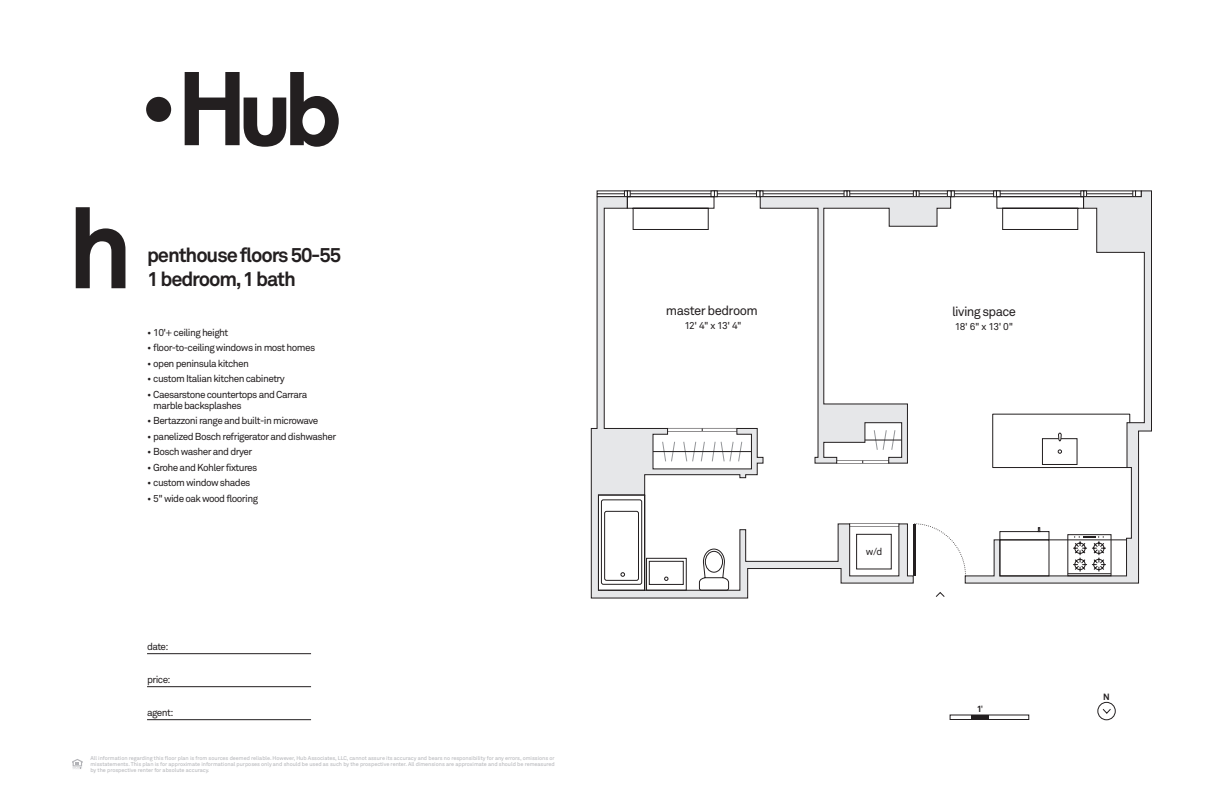
<style>
.page{position:relative;width:1224px;height:792px;background:#fff}
.page>*{position:absolute;margin:0;border:0;box-sizing:border-box;transform-origin:0 0}
.t1{font:700 112.2px "Akkurat Std";color:#231f20}
.t2{font:700 20px/24px "Akkurat Std";letter-spacing:-.055em;color:#231f20}
.t3{font:13px "Akkurat Std";letter-spacing:-.045em;color:#231f20}
.t4{font:10px/11px "Akkurat Std";letter-spacing:-.055em;color:#231f20}
.t5{font:700 9px "Akkurat Std";color:#231f20}
.t6{font:5.5px/6px "Akkurat Std";letter-spacing:-.005em;color:#b2b3b7;text-align:justify}
.s1{font-weight:400}
</style>
<div class="page">
<svg style="left:935px;top:592px;width:10px;height:5px"></svg>
<svg style="left:992px;top:190px;width:160px;height:394px"></svg>
<svg style="left:591px;top:196px;width:317px;height:403px"></svg>
<svg style="left:598px;top:433px;width:464px;height:158px"></svg>
<svg style="left:662px;top:428px;width:234px;height:36px"></svg>
<svg style="left:597px;top:190px;width:544px;height:40px"></svg>
<hr style="left:653px;top:451px;width:98px;height:1px;background:#231f20">
<div style="left:856px;top:534px;width:36px;height:35px;border:1px solid #231f20"></div>
<hr style="left:865px;top:440px;width:37px;height:1px;background:#231f20">
<svg style="left:992px;top:414px;width:138px;height:162px"></svg>
<hr style="left:147px;top:653px;width:164px;height:1px;background:#231f20">
<hr style="left:147px;top:686px;width:164px;height:1px;background:#231f20">
<hr style="left:147px;top:719px;width:164px;height:1px;background:#231f20">
<svg style="left:72px;top:759px;width:11px;height:10px"></svg>
<svg style="left:185px;top:72px;width:154px;height:75px"></svg>
<div style="left:146px;top:97px;width:25px;height:25px;background:#231f20;border-radius:50%"></div>
<div style="left:1097px;top:702px;width:19px;height:18px;border:1px solid #231f20;border-radius:50%"></div>
<svg style="left:1102px;top:709px;width:9px;height:5px"></svg>
<div style="left:971px;top:715px;width:18px;height:5px;background:#231f20"></div>
<div style="left:950px;top:714px;width:79px;height:6px;border:1px solid #231f20"></div>
<h1 class="t1" style="left:67px;top:180px;width:68px">h</h1>
<h2 class="t2" style="left:147px;top:242px;width:196px">penthouse floors 50-55<br>1 bedroom,1 bath</h2>
<h3 class="t4" style="left:147px;top:327px;width:83px">• 10'+ ceiling height</h3>
<h3 class="t4" style="left:147px;top:342px;width:170px">• floor-to-ceiling windows in most homes</h3>
<h3 class="t4" style="left:147px;top:358px;width:103px">• open peninsula kitchen</h3>
<h3 class="t4" style="left:147px;top:373px;width:139px">• custom Italian kitchen cabinetry</h3>
<h3 class="t4" style="left:153px;top:389px;width:156px;text-indent:-6px">• Caesarstone countertops and Carrara marble backsplashes</h3>
<h3 class="t4" style="left:147px;top:415px;width:173px">• Bertazzoni range and built-in microwave</h3>
<h3 class="t4" style="left:147px;top:431px;width:191px">• panelized Bosch refrigerator and dishwasher</h3>
<h3 class="t4" style="left:147px;top:446px;width:106px">• Bosch washer and dryer</h3>
<h3 class="t4" style="left:147px;top:462px;width:112px">• Grohe and Kohler fixtures</h3>
<h3 class="t4" style="left:147px;top:477px;width:105px">• custom window shades</h3>
<h3 class="t4" style="left:147px;top:493px;width:112px">• 5" wide oak wood flooring</h3>
<h3 class="t4" style="left:147px;top:641px;width:23px">date:</h3>
<h3 class="t4" style="left:147px;top:674px;width:25px">price:</h3>
<h3 class="t4" style="left:147px;top:707px;width:28px">agent:</h3>
<p class="t6" style="left:90px;top:755px;width:466px">All information regarding this floor plan is from sources deemed reliable. However, Hub Associates, LLC, cannot assure its accuracy and bears no responsibility for any errors, omissions or misstatements. This plan is for approximate informational purposes only and should be used as such by the prospective renter. All dimensions are approximate and should be remeasured by the prospective renter for absolute accuracy.</p>
<h3 class="t3" style="left:666px;top:303px;width:93px">master bedroom</h3>
<h3 class="t4" style="left:684px;top:320px;width:59px">12' 4" x 13' 4"</h3>
<h3 class="t3" style="left:952px;top:303px;width:65px">living space</h3>
<h3 class="t4" style="left:955px;top:321px;width:60px">18' 6" x 13' 0"</h3>
<h3 class="t4" style="left:866px;top:546px;width:18px">w/d</h3>
<h3 class="t5" style="left:977px;top:704px;width:8px">1<span class="s1">'</span></h3>
<h3 class="t5" style="left:1103px;top:691px;width:8px">N</h3>
</div>
